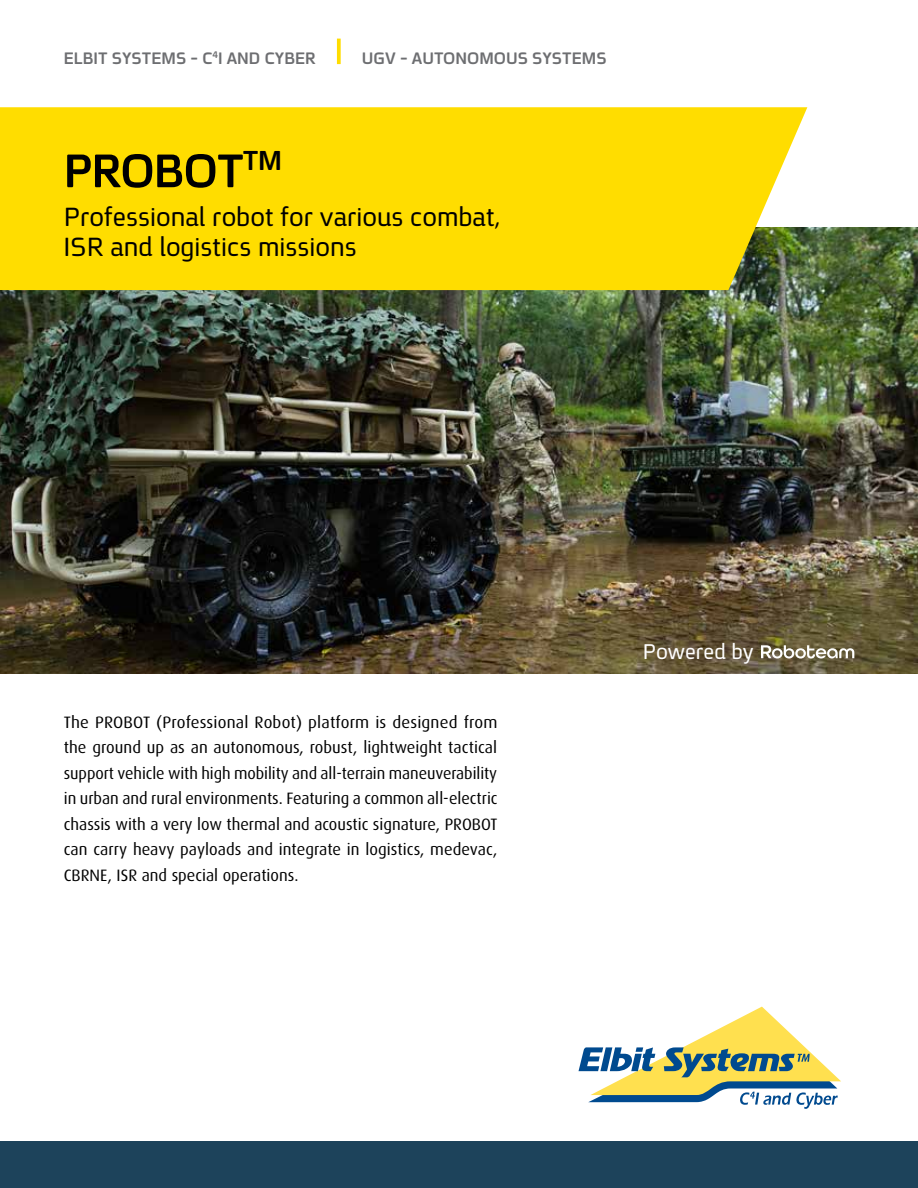
<style>
.page{position:relative;width:918px;height:1188px;background:#fff}
.page>*{position:absolute;margin:0;border:0;box-sizing:border-box;transform-origin:0 0}
.t1{font:51px "En Spoiler B";letter-spacing:-.02em;color:#000}
.t2{font:29.7px "En Spoiler B";color:#000}
.t3{font:28.5px/30px "En Spoiler";color:#000}
.t4{font:23.1px "En Spoiler";color:#fff}
.t5{font:18px "En Spoiler B";color:#6d6e71}
.t6{font:16.5px/25.5px "Dax";color:#000;text-align:justify}
.t7{font:10.5px "En Spoiler B";color:#6d6e71}
</style>
<div class="page">
<img style="left:0;top:227px;width:918px;height:447px">
<div style="left:0;top:107px;width:807px;height:183px;background:#fd0"></div>
<svg style="left:579px;top:1007px;width:262px;height:102px"></svg>
<div style="left:0;top:1141px;width:918px;height:47px;background:#1d435b"></div>
<svg style="left:337px;top:39px;width:4px;height:25px"></svg>
<svg style="left:761px;top:645px;width:93px;height:14px"></svg>
<p class="t7" style="left:213px;top:47px;width:7px">4</p>
<p class="t5" style="left:64px;top:45px;width:253px">ELBIT SYSTEMS - C I AND CYBER</p>
<p class="t5" style="left:362px;top:45px;width:246px">UGV - AUTONOMOUS SYSTEMS</p>
<h1 class="t2" style="left:243px;top:139px;width:41px">TM</h1>
<h1 class="t1" style="left:64px;top:134px;width:182px">PROBOT</h1>
<h1 class="t3" style="left:64px;top:201px;width:438px">Professional robot for various combat,<br>ISR and logistics missions</h1>
<p class="t6" style="left:64px;top:710px;width:435px">The PROBOT (Professional Robot) platform is designed from the ground up as an autonomous, robust, lightweight tactical support vehicle with high mobility and all-terrain maneuverability in urban and rural environments. Featuring a common all-electric chassis with a very low thermal and acoustic signature, PROBOT can carry heavy payloads and integrate in logistics, medevac, CBRNE, ISR and special operations.</p>
<h3 class="t4" style="left:643px;top:635px;width:113px">Powered by</h3>
</div>
